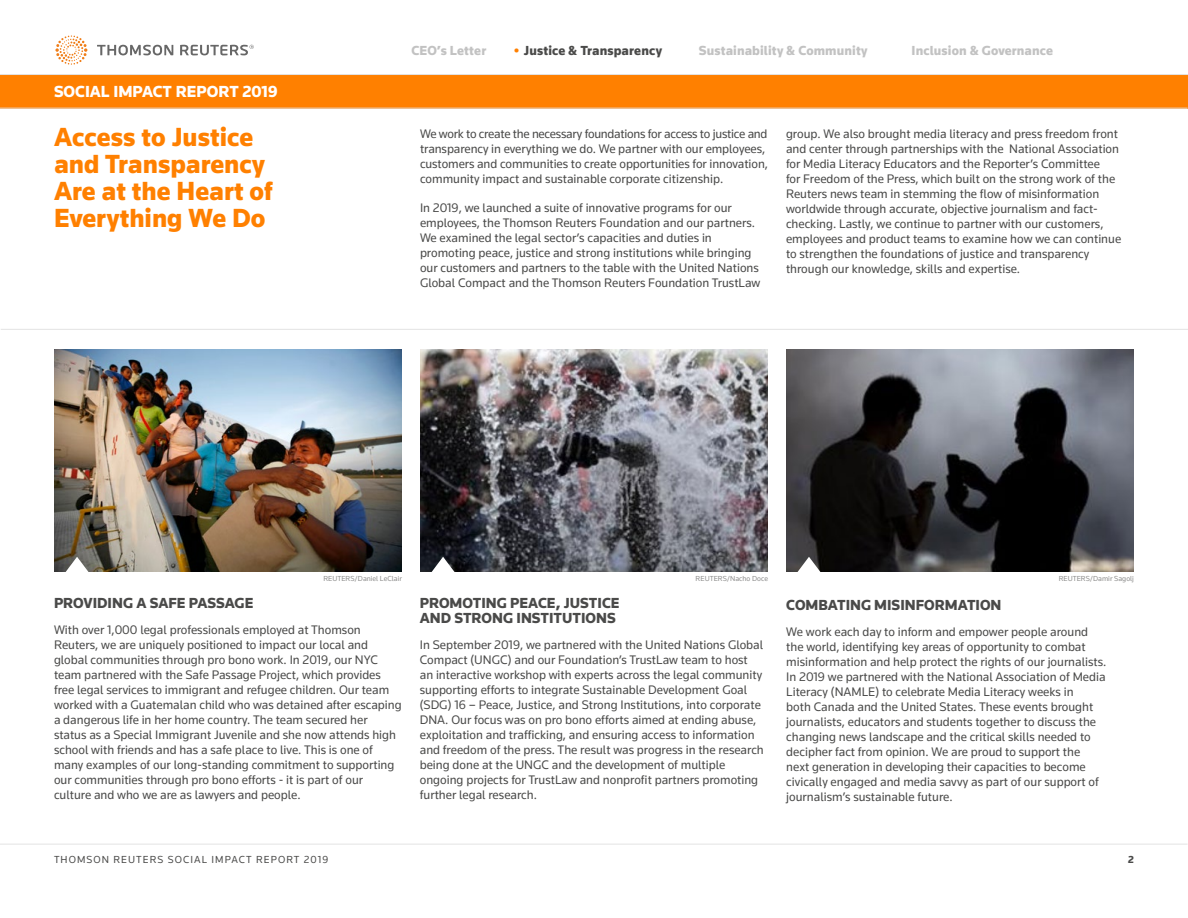
<style>
.page{position:relative;width:1188px;height:918px;background:#fff}
.page>*{position:absolute;margin:0;border:0;box-sizing:border-box;transform-origin:0 0}
.t1{font:900 27px/27px "Knowledge 2017";color:#ff8000}
.t2{font:900 16.5px "Knowledge 2017";color:#fff}
.t3{font:900 15px/15px "Knowledge 2017";color:#4a4a49}
.t4{font:900 13.5px "Knowledge 2017";letter-spacing:.01em;color:#c2c2c2}
.t5{font:900 13.5px "Knowledge 2017";letter-spacing:.01em;color:#4a4a49}
.t6{font:12.75px/15px "Knowledge 2017";color:#4a4a49}
.t7{font:10.5px "Knowledge 2017";letter-spacing:.1em;color:#4a4a49}
.t8{font:900 10.5px "Knowledge 2017";color:#4a4a49}
.t9{font:7.5px "Knowledge 2017";color:#8e8e8d}
.s1{color:#ff8000}
</style>
<div class="page">
<svg style="left:55px;top:35px;width:32px;height:30px"></svg>
<svg style="left:180px;top:45px;width:74px;height:10px"></svg>
<svg style="left:97px;top:45px;width:76px;height:10px"></svg>
<div style="left:0;top:74px;width:1188px;height:35px;background:#ff8000"></div>
<hr style="left:0;top:74px;width:1188px;height:1px;background:#e3e3e3">
<hr style="left:0;top:108px;width:1188px;height:1px;background:#e3e3e3">
<hr style="left:0;top:844px;width:1188px;height:1px;background:#e3e3e3">
<hr style="left:1px;top:329px;width:1187px;height:1px;background:#e3e3e3">
<img style="left:420px;top:350px;width:348px;height:222px">
<img style="left:54px;top:350px;width:348px;height:222px">
<img style="left:786px;top:350px;width:348px;height:222px">
<svg style="left:797px;top:557px;width:24px;height:15px"></svg>
<svg style="left:431px;top:557px;width:24px;height:15px"></svg>
<svg style="left:65px;top:557px;width:24px;height:15px"></svg>
<p class="t4" style="left:411px;top:43px;width:76px">CEO’s Letter</p>
<h2 class="t5" style="left:514px;top:43px;width:149px"><span class="s1">•</span> Justice &amp; Transparency</h2>
<p class="t4" style="left:699px;top:43px;width:170px">Sustainability &amp; Community</p>
<p class="t4" style="left:912px;top:43px;width:143px">Inclusion &amp; Governance</p>
<p class="t2" style="left:54px;top:81px;width:225px">SOCIAL IMPACT REPORT 2019</p>
<h3 class="t1" style="left:54px;top:123px;width:220px">Access to Justice and Transparency<br>Are at the Heart of<br>Everything We Do</h3>
<p class="t6" style="left:420px;top:126px;width:350px">We work to create the necessary foundations for access to justice and transparency in everything we do. We partner with our employees, customers and communities to create opportunities for innovation, community impact and sustainable corporate citizenship.</p>
<p class="t6" style="left:420px;top:200px;width:342px">In 2019, we launched a suite of innovative programs for our employees, the Thomson Reuters Foundation and our partners.<br>We examined the legal sector’s capacities and duties in promoting peace, justice and strong institutions while bringing our customers and partners to the table with the United Nations Global Compact and the Thomson Reuters Foundation TrustLaw</p>
<p class="t6" style="left:786px;top:126px;width:337px">group. We also brought media literacy and press freedom front and center through partnerships with the National Association for Media Literacy Educators and the Reporter’s Committee<br>for Freedom of the Press, which built on the strong work of the Reuters news team in stemming the flow of misinformation worldwide through accurate, objective journalism and fact&shy;checking. Lastly, we continue to partner with our customers, employees and product teams to examine how we can continue to strengthen the foundations of justice and transparency through our knowledge, skills and expertise.</p>
<p class="t9" style="left:323px;top:574px;width:80px">REUTERS/Daniel LeClair</p>
<h4 class="t3" style="left:54px;top:596px;width:201px">PROVIDING A SAFE PASSAGE</h4>
<p class="t6" style="left:54px;top:622px;width:349px">With over 1,000 legal professionals employed at Thomson Reuters, we are uniquely positioned to impact our local and global communities through pro bono work. In 2019, our NYC team partnered with the Safe Passage Project, which provides free legal services to immigrant and refugee children. Our team worked with a Guatemalan child who was detained after escaping a dangerous life in her home country. The team secured her status as a Special Immigrant Juvenile and she now attends high school with friends and has a safe place to live. This is one of many examples of our long-standing commitment to supporting our communities through pro bono efforts - it is part of our culture and who we are as lawyers and people.</p>
<p class="t9" style="left:696px;top:574px;width:74px">REUTERS/Nacho Doce</p>
<h4 class="t3" style="left:420px;top:596px;width:201px">PROMOTING PEACE, JUSTICE<br>AND STRONG INSTITUTIONS</h4>
<p class="t6" style="left:420px;top:637px;width:346px">In September 2019, we partnered with the United Nations Global Compact (UNGC) and our Foundation’s TrustLaw team to host an interactive workshop with experts across the legal community supporting efforts to integrate Sustainable Development Goal (SDG) 16 – Peace, Justice, and Strong Institutions, into corporate DNA. Our focus was on pro bono efforts aimed at ending abuse, exploitation and trafficking, and ensuring access to information and freedom of the press. The result was progress in the research being done at the UNGC and the development of multiple ongoing projects for TrustLaw and nonprofit partners promoting further legal research.</p>
<p class="t9" style="left:1059px;top:574px;width:77px">REUTERS/Damir Sagolj</p>
<h4 class="t3" style="left:786px;top:597px;width:217px">COMBATING MISINFORMATION</h4>
<p class="t6" style="left:786px;top:624px;width:322px">We work each day to inform and empower people around the world, identifying key areas of opportunity to combat misinformation and help protect the rights of our journalists.<br>In 2019 we partnered with the National Association of Media Literacy (NAMLE) to celebrate Media Literacy weeks in<br>both Canada and the United States. These events brought journalists, educators and students together to discuss the changing news landscape and the critical skills needed to decipher fact from opinion. We are proud to support the next generation in developing their capacities to become civically engaged and media savvy as part of our support of journalism’s sustainable future.</p>
<p class="t7" style="left:54px;top:853px;width:276px">THOMSON REUTERS SOCIAL IMPACT REPORT 2019</p>
<p class="t8" style="left:1128px;top:853px;width:7px">2</p>
</div>
